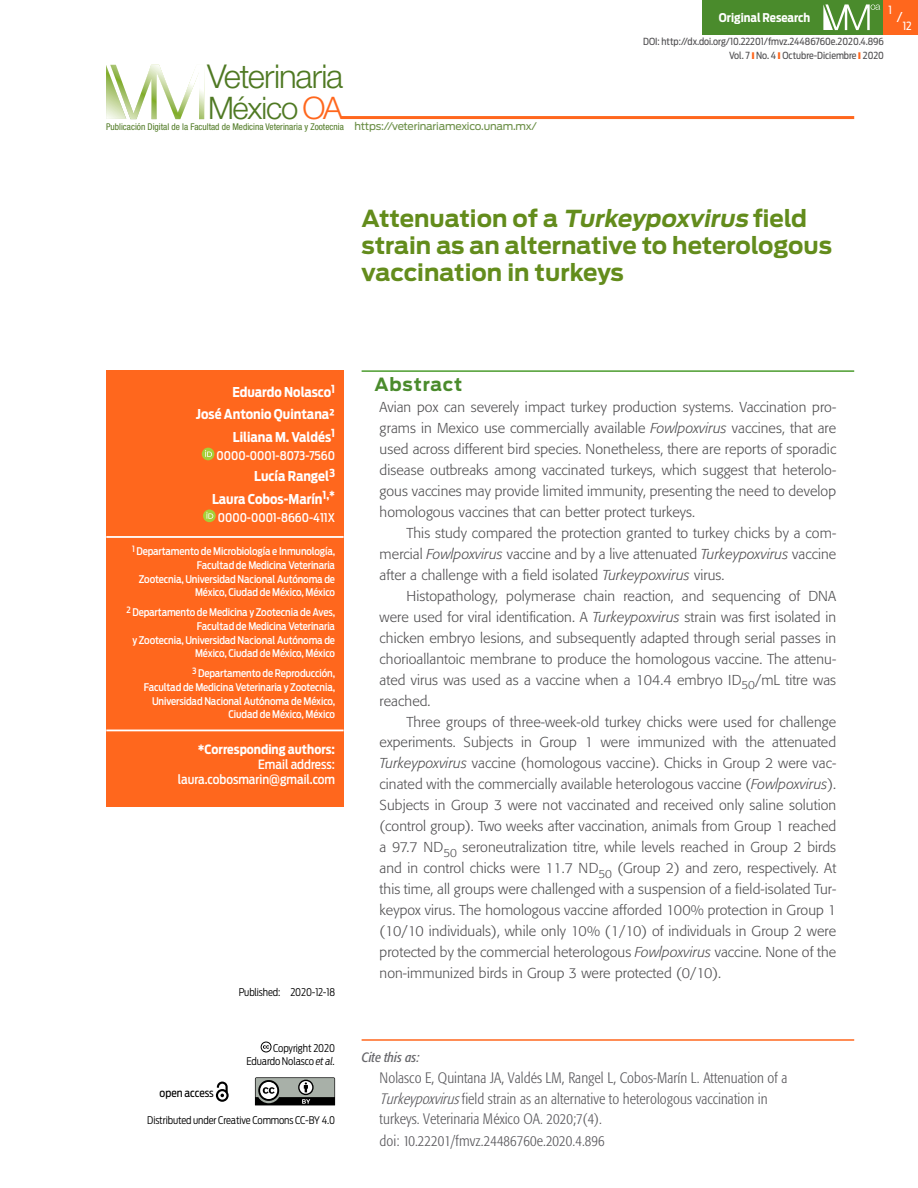
<style>
.page{position:relative;width:918px;height:1188px;background:#fff}
.page>*{position:absolute;margin:0;border:0;box-sizing:border-box;transform-origin:0 0}
.t1{font:300 32.85px "Helvetica Neue LT Std";letter-spacing:-.025em;color:#4f7923}
.t2{font:300 31.05px "Helvetica Neue LT Std";letter-spacing:-.035em;color:#4f7923}
.t3{font:700 23.25px/27px "Antenna";color:#638c1c}
.t4{font:700 18px "Antenna";letter-spacing:.045em;color:#4a8b2c}
.t5{font:300 condensed 15px/21px "Formata";letter-spacing:.005em;color:#5c5b5f}
.t6{font:300 14.25px/21px "Formata";letter-spacing:.005em;color:#504f51;text-align:justify}
.t7{font:700 13.5px/22.5px "Antenna Cond";color:#fff;text-align:right}
.t8{font:italic condensed 13.5px "Formata";letter-spacing:.005em;color:#67676b}
.t9{font:13.5px "Antenna Cond";color:#fff}
.t10{font:500 12.75px/15px "Antenna Cond";color:#fff;text-align:right}
.t11{font:700 12.75px "Antenna Cond";color:#fff}
.t12{font:500 12px "Antenna Cond";color:#fff}
.t13{font:700 12px "Antenna Cond";color:#fff}
.t14{font:11.25px "Antenna Cond";color:#000}
.t15{font:11.25px "Antenna Cond";color:#fff}
.t16{font:500 10.5px/13.6px "Antenna Cond";letter-spacing:-.01em;color:#fff;text-align:right}
.t17{font:300 10.5px/12.5px "Antenna Cond";letter-spacing:-.01em;color:#000;text-align:right}
.t18{font:10.5px "Antenna";letter-spacing:-.02em;color:#698d44}
.t19{font:9.75px "Antenna Cond";color:#504f51}
.t20{font:condensed 9.3px "Helvetica Neue LT Std";color:#4f7923}
.s1{color:#ff671d}
.s2{font-style:italic}
</style>
<div class="page">
<hr style="left:341px;top:116px;width:513px;height:3px;background:#ff671d">
<div style="left:702px;top:0;width:185px;height:34px;background:#4a8b2c"></div>
<svg style="left:823px;top:4px;width:57px;height:26px"></svg>
<svg style="left:106px;top:65px;width:98px;height:54px"></svg>
<div style="left:884px;top:0;width:34px;height:34px;background:#ff671d"></div>
<svg style="left:261px;top:1042px;width:11px;height:10px"></svg>
<svg style="left:216px;top:1082px;width:13px;height:20px"></svg>
<div style="left:144px;top:1078px;width:101px;height:27px;border:1px solid #fff"></div>
<svg style="left:255px;top:1077px;width:80px;height:28px;background:#757975"></svg>
<div style="left:106px;top:370px;width:238px;height:437px;background:#ff671d"></div>
<div style="left:202px;top:448px;width:12px;height:12px;background:#a6cf38;border-radius:50%"></div>
<svg style="left:205px;top:450px;width:7px;height:7px"></svg>
<svg style="left:203px;top:509px;width:13px;height:13px"></svg>
<svg style="left:206px;top:512px;width:7px;height:7px"></svg>
<hr style="left:106px;top:536px;width:238px;height:2px;background:#fff">
<hr style="left:106px;top:730px;width:238px;height:1px;background:#fff">
<hr style="left:362px;top:1039px;width:492px;height:2px;background:#ff671d">
<hr style="left:362px;top:370px;width:492px;height:2px;background:#4c9c2e">
<h1 class="t1" style="left:207px;top:57px;width:138px">Veterinaria</h1>
<h2 class="t2" style="left:208px;top:89px;width:136px">México <span class="s1">OA</span></h2>
<p class="t20" style="left:106px;top:121px;width:239px">Publicación Digital de la Facultad de Medicina Veterinaria y Zootecnia</p>
<p class="t18" style="left:354px;top:120px;width:184px">https://veterinariamexico.unam.mx/</p>
<p class="t13" style="left:719px;top:10px;width:93px">Original Research</p>
<p class="t15" style="left:889px;top:3px;width:5px">1</p>
<p class="t9" style="left:897px;top:9px;width:7px">/</p>
<p class="t15" style="left:903px;top:19px;width:10px">12</p>
<p class="t19" style="left:643px;top:36px;width:242px">DOI: http://dx.doi.org/10.22201/fmvz.24486760e.2020.4.896</p>
<p class="t19" style="left:729px;top:50px;width:156px">Vol. 7 No. 4 Octubre-Diciembre 2020</p>
<h3 class="t3" style="left:362px;top:205px;width:472px">Attenuation of a <span class="s2">Turkeypoxvirus</span> field strain as an alternative to heterologous vaccination in turkeys</h3>
<p class="t7" style="left:196px;top:381px;width:141px">Eduardo Nolasco<sup>1<br></sup>José Antonio Quintana²<br>Liliana M. Valdés<sup>1</sup></p>
<p class="t12" style="left:217px;top:449px;width:120px">0000-0001-8073-7560</p>
<p class="t7" style="left:212px;top:465px;width:125px">Lucía Rangel<sup>3<br></sup>Laura Cobos-Marín<sup>1,*</sup></p>
<p class="t12" style="left:218px;top:511px;width:119px">0000-0001-8660-411X</p>
<p class="t16" style="left:132px;top:545px;width:205px"><sup>1</sup> Departamento de Microbiología e Inmunología, Facultad de Medicina Veterinaria<br>Zootecnia, Universidad Nacional Autónoma de México, Ciudad de México, México</p>
<p class="t16" style="left:127px;top:606px;width:210px"><sup>2</sup> Departamento de Medicina y Zootecnia de Aves, Facultad de Medicina Veterinaria<br>y Zootecnia, Universidad Nacional Autónoma de México, Ciudad de México, México</p>
<p class="t16" style="left:144px;top:667px;width:193px"><sup>3</sup> Departamento de Reproducción,<br>Facultad de Medicina Veterinaria y Zootecnia, Universidad Nacional Autónoma de México, Ciudad de México, México</p>
<p class="t11" style="left:198px;top:742px;width:139px">*Corresponding authors:</p>
<p class="t10" style="left:178px;top:757px;width:159px">Email address: laura.cobosmarin@gmail.com</p>
<p class="t17" style="left:239px;top:986px;width:98px">Published: 2020-12-18</p>
<p class="t17" style="left:246px;top:1042px;width:90px">Copyright 2020<br>Eduardo Nolasco <span class="s2">et al.</span></p>
<p class="t14" style="left:160px;top:1086px;width:56px">open access</p>
<p class="t17" style="left:147px;top:1114px;width:189px">Distributed under Creative Commons CC-BY 4.0</p>
<p class="t4" style="left:374px;top:374px;width:90px">Abstract</p>
<p class="t6" style="left:380px;top:397px;width:458px">Avian pox can severely impact turkey production systems. Vaccination pro&shy;grams in Mexico use commercially available <span class="s2">Fowlpoxvirus</span> vaccines, that are used across different bird species. Nonetheless, there are reports of sporadic disease outbreaks among vaccinated turkeys, which suggest that heterolo&shy;gous vaccines may provide limited immunity, presenting the need to develop homologous vaccines that can better protect turkeys.</p>
<p class="t6" style="left:380px;top:523px;width:458px;text-indent:27px">This study compared the protection granted to turkey chicks by a com&shy;mercial <span class="s2">Fowlpoxvirus</span> vaccine and by a live attenuated <span class="s2">Turkeypoxvirus</span> vaccine after a challenge with a field isolated <span class="s2">Turkeypoxvirus</span> virus.</p>
<p class="t6" style="left:380px;top:585px;width:458px;text-indent:27px">Histopathology, polymerase chain reaction, and sequencing of DNA were used for viral identification. A <span class="s2">Turkeypoxvirus</span> strain was first isolated in chicken embryo lesions, and subsequently adapted through serial passes in chorioallantoic membrane to produce the homologous vaccine. The attenu&shy;ated virus was used as a vaccine when a 104.4 embryo ID<sub>50</sub>/mL titre was reached.</p>
<p class="t6" style="left:380px;top:711px;width:458px;text-indent:27px">Three groups of three-week-old turkey chicks were used for challenge experiments. Subjects in Group 1 were immunized with the attenuated <span class="s2">Turkeypoxvirus</span> vaccine (homologous vaccine). Chicks in Group 2 were vac&shy;cinated with the commercially available heterologous vaccine (<span class="s2">Fowlpoxvirus</span>).<br>Subjects in Group 3 were not vaccinated and received only saline solution (control group). Two weeks after vaccination, animals from Group 1 reached a 97.7 ND<sub>50</sub> seroneutralization titre, while levels reached in Group 2 birds and in control chicks were 11.7 ND<sub>50</sub> (Group 2) and zero, respectively. At this time, all groups were challenged with a suspension of a field-isolated Tur&shy;keypox virus. The homologous vaccine afforded 100% protection in Group 1 (10/10 individuals), while only 10% (1/10) of individuals in Group 2 were protected by the commercial heterologous <span class="s2">Fowlpoxvirus</span> vaccine. None of the non-immunized birds in Group 3 were protected (0/10).</p>
<p class="t8" style="left:362px;top:1049px;width:59px">Cite this as:</p>
<p class="t5" style="left:380px;top:1067px;width:409px">Nolasco E, Quintana JA, Valdés LM, Rangel L, Cobos-Marín L. Attenuation of a <span class="s2">Turkeypoxvirus</span>field strain as an alternative to heterologous vaccination in turkeys. Veterinaria México OA. 2020;7(4).<br>doi: 10.22201/fmvz.24486760e.2020.4.896</p>
</div>
